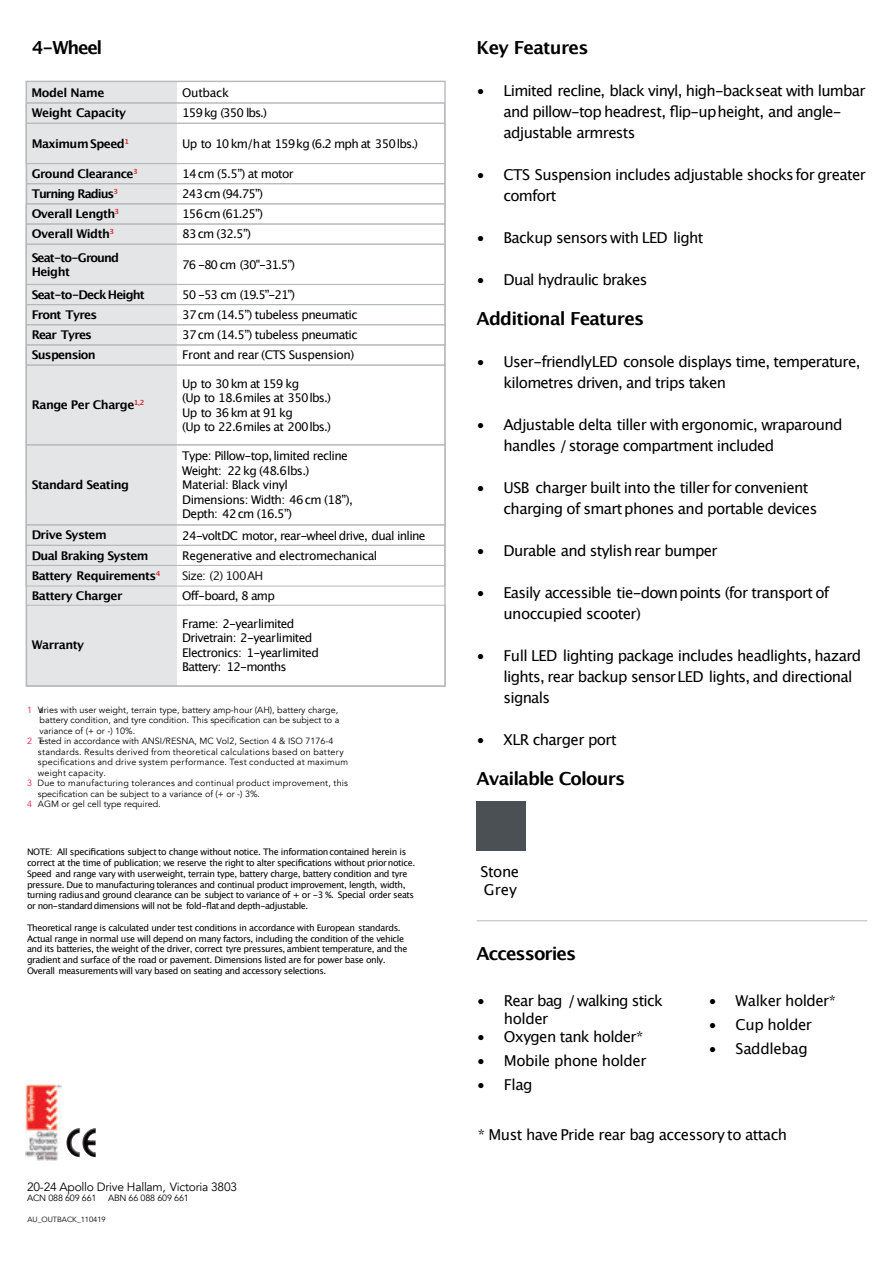
<style>
.page{position:relative;width:893px;height:1263px;background:#fff}
.page>*{position:absolute;margin:0;border:0;box-sizing:border-box;transform-origin:0 0}
.t1{font:700 18px "Lucida Grande";letter-spacing:-.05em;color:#000}
.t2{font:15px/21px "Lucida Grande";letter-spacing:-.045em;color:#000}
.t3{font:15px/18px "Lucida Grande";letter-spacing:-.025em;color:#000}
.t4{font:12px/14.4px "Lucida Grande";letter-spacing:-.055em;color:#000}
.t5{font:700 12px/20.1px "Lucida Grande";letter-spacing:-.045em;color:#000}
.t6{font:12px/20.1px "Lucida Grande";letter-spacing:-.035em;color:#000}
.t7{font:700 12px/20.1px "Lucida Grande";letter-spacing:-.07em;color:#000}
.t8{font:12px "Avenir";letter-spacing:-.02em;color:#000}
.t9{font:12px/20.5px "Lucida Grande";letter-spacing:-.08em;color:#000}
.t10{font:700 12px/14.4px "Lucida Grande";letter-spacing:-.075em;color:#000}
.t11{font:12px "Lucida Grande";letter-spacing:-.07em;color:#231f20}
.t12{font:9px/10.8px "Lucida Grande";letter-spacing:-.04em;color:#000}
.t13{font:9px "Avenir";color:#000}
.t14{font:9px "Avenir";letter-spacing:.025em;color:#000}
.t15{font:9px "Avenir";letter-spacing:-.02em;color:#000}
.t16{font:7.5px "Avenir";color:#000}
.s1{color:#e41b4f}
</style>
<div class="page">
<div style="left:477px;top:801px;width:49px;height:49px;background:#4b5054"></div>
<hr style="left:477px;top:920px;width:390px;height:1px;background:#b6b8ba">
<div style="left:26px;top:81px;width:150px;height:605px;background:#e4e5e6"></div>
<div style="left:26px;top:103px;width:419px;height:21px;border:1px solid #b6b8ba"></div>
<hr style="left:26px;top:103px;width:419px;height:1px;background:#b6b8ba">
<div style="left:26px;top:123px;width:419px;height:41px;border:1px solid #b6b8ba"></div>
<div style="left:26px;top:163px;width:419px;height:21px;border:1px solid #b6b8ba"></div>
<div style="left:26px;top:183px;width:419px;height:21px;border:1px solid #b6b8ba"></div>
<div style="left:26px;top:204px;width:419px;height:20px;border:1px solid #b6b8ba"></div>
<div style="left:26px;top:224px;width:419px;height:20px;border:1px solid #b6b8ba"></div>
<div style="left:26px;top:244px;width:420px;height:41px;border:1px solid #b6b8ba"></div>
<div style="left:26px;top:284px;width:419px;height:21px;border:1px solid #b6b8ba"></div>
<div style="left:26px;top:304px;width:419px;height:21px;border:1px solid #b6b8ba"></div>
<div style="left:26px;top:324px;width:420px;height:21px;border:1px solid #b6b8ba"></div>
<div style="left:26px;top:345px;width:419px;height:20px;border:1px solid #b6b8ba"></div>
<div style="left:26px;top:365px;width:419px;height:80px;border:1px solid #b6b8ba"></div>
<div style="left:26px;top:445px;width:420px;height:80px;border:1px solid #b6b8ba"></div>
<div style="left:26px;top:525px;width:419px;height:21px;border:1px solid #b6b8ba"></div>
<div style="left:26px;top:545px;width:419px;height:21px;border:1px solid #b6b8ba"></div>
<div style="left:26px;top:605px;width:420px;height:82px;border:1px solid #b6b8ba"></div>
<img style="left:66px;top:1128px;width:30px;height:29px">
<img style="left:25px;top:1085px;width:36px;height:75px">
<div style="left:26px;top:565px;width:419px;height:21px;border:1px solid #b6b8ba"></div>
<h1 class="t1" style="left:32px;top:40px;width:72px">4-Wheel</h1>
<h3 class="t5" style="left:31px;top:83px;width:96px;line-height:20.5px">Model Name<br>Weight Capacity</h3>
<h3 class="t5" style="left:32px;top:134px;width:99px">Maximum Speed<sup>1</sup></h3>
<h3 class="t5" style="left:32px;top:164px;width:108px">Ground Clearance<sup>3<br></sup>Turning Radius<sup>3<br></sup>Overall Length<sup>3<br></sup>Overall Width<sup>3</sup></h3>
<h3 class="t10" style="left:32px;top:251px;width:89px">Seat-to-Ground<br>Height</h3>
<h3 class="t7" style="left:32px;top:285px;width:114px">Seat-to-Deck Height<br>Front Tyres<br>Rear Tyres<br>Suspension</h3>
<h3 class="t5" style="left:32px;top:396px;width:114px">Range Per Charge<sup>1,2</sup></h3>
<h3 class="t5" style="left:32px;top:476px;width:99px">Standard Seating</h3>
<h3 class="t5" style="left:32px;top:526px;width:130px">Drive System<br>Dual Braking System<br>Battery Requirements<sup>4</sup></h3>
<h3 class="t5" style="left:32px;top:586px;width:92px">Battery Charger</h3>
<h3 class="t5" style="left:32px;top:635px;width:54px">Warranty</h3>
<h3 class="t9" style="left:182px;top:83px;width:86px">Outback<br>159 kg (350 lbs.)</h3>
<h3 class="t4" style="left:182px;top:137px;width:237px">Up to 10 km/hat 159kg (6.2 mph at 350lbs.)</h3>
<h3 class="t4" style="left:182px;top:164px;width:113px;line-height:20.1px">14cm (5.5”) at motor<br>243cm (94.75”)<br>156cm (61.25”)<br>83 cm (32.5”)</h3>
<h3 class="t4" style="left:182px;top:258px;width:114px">76 -80 cm (30"-31.5”)</h3>
<h3 class="t4" style="left:182px;top:285px;width:177px;line-height:20.1px">50 -53 cm (19.5”-21”)<br>37cm (14.5”) tubeless pneumatic<br>37cm (14.5”) tubeless pneumatic<br>Front and rear (CTS Suspension)</h3>
<h3 class="t4" style="left:182px;top:377px;width:150px">Up to 30 km at 159 kg<br>(Up to 18.6miles at 350lbs.)<br>Up to 36 km at 91 kg<br>(Up to 22.6miles at 200lbs.)</h3>
<h3 class="t4" style="left:182px;top:450px;width:172px">Type: Pillow-top, limited recline<br>Weight: 22kg (48.6lbs.)<br>Material: Black vinyl<br>Dimensions: Width: 46cm (18”),<br>Depth: 42cm (16.5”)</h3>
<h3 class="t6" style="left:182px;top:526px;width:245px">24-voltDC motor, rear-wheel drive, dual inline<br>Regenerative and electromechanical</h3>
<h3 class="t11" style="left:182px;top:571px;width:83px">Size: (2) 100AH</h3>
<h3 class="t4" style="left:182px;top:589px;width:94px">Off-board, 8 amp</h3>
<h3 class="t4" style="left:182px;top:617px;width:138px">Frame: 2-yearlimited<br>Drivetrain: 2-yearlimited<br>Electronics: 1-yearlimited<br>Battery: 12-months</h3>
<p class="t13" style="left:27px;top:703px;width:313px"><span class="s1">1</span> Varies with user weight, terrain type, battery amp-hour (AH), battery charge,</p>
<p class="t13" style="left:40px;top:714px;width:301px">battery condition, and tyre condition. This specification can be subject to a</p>
<p class="t13" style="left:40px;top:724px;width:97px">variance of (+ or -) 10%.</p>
<p class="t13" style="left:27px;top:735px;width:308px"><span class="s1">2</span> Tested in accordance with ANSI/RESNA, MC Vol2, Section 4 &amp; ISO 7176-4</p>
<p class="t14" style="left:38px;top:745px;width:307px">standards. Results derived from theoretical calculations based on battery</p>
<p class="t14" style="left:38px;top:756px;width:312px">specifications and drive system performance. Test conducted at maximum</p>
<p class="t14" style="left:38px;top:766px;width:69px">weight capacity.</p>
<p class="t14" style="left:27px;top:777px;width:322px"><span class="s1">3</span> Due to manufacturing tolerances and continual product improvement, this</p>
<p class="t13" style="left:38px;top:787px;width:224px">specification can be subject to a variance of (+ or -) 3%.</p>
<p class="t13" style="left:27px;top:798px;width:135px"><span class="s1">4</span> AGM or gel cell type required.</p>
<p class="t12" style="left:27px;top:847px;width:390px">NOTE: All specifications subject to change without notice. The informationcontained herein is correct at the time of publication; we reserve the right to alter specifications without prior notice.<br>Speed and range vary with userweight, terrain type, battery charge, battery condition and tyre pressure. Due to manufacturing tolerances and continual product improvement, length, width, turning radiusand ground clearance can be subject to variance of + or -3 %. Special order seats or non-standard dimensions will not be fold-flatand depth-adjustable.</p>
<p class="t12" style="left:27px;top:923px;width:382px">Theoretical range is calculated under test conditions in accordance with European standards.<br>Actual range in normal use will depend on many factors, including the condition of the vehicle and its batteries, the weight of the driver, correct tyre pressures, ambient temperature, and the gradient and surface of the road or pavement. Dimensions listed are for power base only.<br>Overall measurements will vary based on seating and accessory selections.</p>
<h3 class="t8" style="left:27px;top:1178px;width:212px">20-24 Apollo Drive Hallam, Victoria 3803</h3>
<p class="t15" style="left:27px;top:1192px;width:71px">ACN 088 609 661</p>
<p class="t15" style="left:108px;top:1192px;width:82px">ABN 66 088 609 661</p>
<p class="t16" style="left:27px;top:1215px;width:80px">AU_OUTBACK_110419</p>
<h1 class="t1" style="left:477px;top:40px;width:114px">Key Features</h1>
<h2 class="t2" style="left:504px;top:82px;width:363px;text-indent:-27px">• Limited recline, black vinyl, high-backseat with lumbar and pillow-top headrest, flip-upheight, and angle&shy;adjustable armrests</h2>
<h2 class="t2" style="left:504px;top:166px;width:364px;text-indent:-27px">• CTS Suspension includes adjustable shocksfor greater comfort</h2>
<h2 class="t2" style="left:477px;top:229px;width:228px">• Backup sensors with LED light</h2>
<h2 class="t2" style="left:477px;top:271px;width:172px">• Dual hydraulic brakes</h2>
<h1 class="t1" style="left:477px;top:311px;width:169px">Additional Features</h1>
<h2 class="t2" style="left:504px;top:353px;width:358px;text-indent:-27px">• User-friendlyLED console displays time, temperature, kilometres driven, and trips taken</h2>
<h2 class="t2" style="left:504px;top:416px;width:341px;text-indent:-27px">• Adjustable delta tiller with ergonomic, wraparound handles /storage compartment included</h2>
<h2 class="t2" style="left:504px;top:478px;width:315px;text-indent:-27px">• USB charger built into the tiller for convenient charging of smartphones and portable devices</h2>
<h2 class="t2" style="left:477px;top:541px;width:243px">• Durable and stylish rear bumper</h2>
<h2 class="t2" style="left:504px;top:583px;width:327px;text-indent:-27px">• Easily accessible tie-downpoints (for transport of unoccupied scooter)</h2>
<h2 class="t2" style="left:504px;top:646px;width:359px;text-indent:-27px">• Full LED lighting package includes headlights, hazard lights, rear backup sensorLED lights, and directional signals</h2>
<h2 class="t2" style="left:477px;top:730px;width:142px">• XLR charger port</h2>
<h1 class="t1" style="left:477px;top:771px;width:150px">Available Colours</h1>
<h2 class="t3" style="left:480px;top:863px;width:40px">Stone<br>Grey</h2>
<h1 class="t1" style="left:477px;top:946px;width:101px">Accessories</h1>
<h2 class="t2" style="left:504px;top:992px;width:160px;line-height:17.9px;text-indent:-27px">• Rear bag / walking stick holder</h2>
<h2 class="t2" style="left:477px;top:1027px;width:168px">• Oxygen tank holder*</h2>
<h2 class="t2" style="left:477px;top:1051px;width:171px">• Mobile phone holder</h2>
<h2 class="t2" style="left:477px;top:1075px;width:57px">• Flag</h2>
<h2 class="t2" style="left:709px;top:991px;width:129px">• Walker holder*</h2>
<h2 class="t2" style="left:709px;top:1015px;width:105px">• Cup holder</h2>
<h2 class="t3" style="left:709px;top:1040px;width:101px">• Saddlebag</h2>
<h2 class="t2" style="left:478px;top:1125px;width:311px">* Must have Pride rear bag accessory to attach</h2>
</div>
